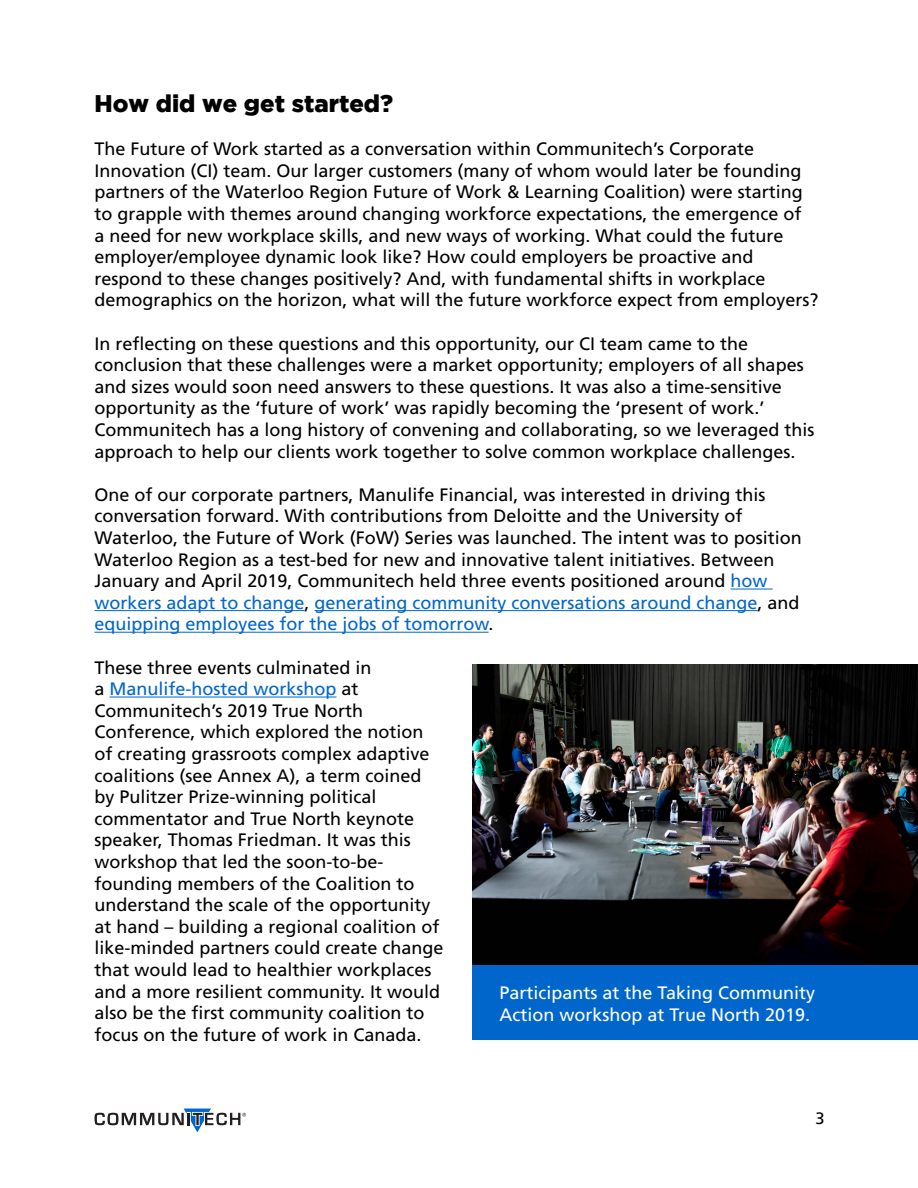
<style>
.page{position:relative;width:918px;height:1188px;background:#fff}
.page>*{position:absolute;margin:0;border:0;box-sizing:border-box;transform-origin:0 0}
.t1{font:900 24px "Gotham";color:#000}
.t2{font:18px/21.6px "Frutiger LT Std";color:#000}
.t3{font:18px/21.6px "Frutiger LT Std";color:#fff}
.t4{font:16.5px "Frutiger LT Std";color:#000}
.s1{color:#06c}
</style>
<div class="page">
<svg style="left:95px;top:1109px;width:151px;height:23px"></svg>
<hr style="left:731px;top:589px;width:42px;height:1px;background:#06c">
<hr style="left:94px;top:610px;width:211px;height:1px;background:#06c">
<hr style="left:315px;top:610px;width:443px;height:1px;background:#06c">
<hr style="left:94px;top:632px;width:395px;height:1px;background:#06c">
<hr style="left:110px;top:697px;width:227px;height:1px;background:#06c">
<div style="left:472px;top:664px;width:446px;height:376px;background:#06c"></div>
<img style="left:472px;top:664px;width:446px;height:300px">
<h1 class="t1" style="left:94px;top:90px;width:300px">How did we get started?</h1>
<p class="t2" style="left:94px;top:138px;width:726px">The Future of Work started as a conversation within Communitech’s Corporate Innovation (CI) team. Our larger customers (many of whom would later be founding partners of the Waterloo Region Future of Work &amp; Learning Coalition) were starting to grapple with themes around changing workforce expectations, the emergence of<br>a need for new workplace skills, and new ways of working. What could the future employer/employee dynamic look like? How could employers be proactive and respond to these changes positively? And, with fundamental shifts in workplace demographics on the horizon, what will the future workforce expect from employers?</p>
<p class="t2" style="left:94px;top:333px;width:722px">In reflecting on these questions and this opportunity, our CI team came to the conclusion that these challenges were a market opportunity; employers of all shapes and sizes would soon need answers to these questions. It was also a time-sensitive opportunity as the ‘future of work’ was rapidly becoming the ‘present of work.’ Communitech has a long history of convening and collaborating, so we leveraged this approach to help our clients work together to solve common workplace challenges.</p>
<p class="t2" style="left:94px;top:484px;width:709px">One of our corporate partners, Manulife Financial, was interested in driving this conversation forward. With contributions from Deloitte and the University of Waterloo, the Future of Work (FoW) Series was launched. The intent was to position Waterloo Region as a test-bed for new and innovative talent initiatives. Between January and April 2019, Communitech held three events positioned around <span class="s1">how workers adapt to change</span>, <span class="s1">generating community conversations around change</span>, and <span class="s1">equipping employees for the jobs of tomorrow</span>.</p>
<p class="t2" style="left:94px;top:657px;width:351px">These three events culminated in<br>a <span class="s1">Manulife-hosted workshop</span> at Communitech’s 2019 True North Conference, which explored the notion of creating grassroots complex adaptive coalitions (see Annex A), a term coined by Pulitzer Prize-winning political commentator and True North keynote speaker, Thomas Friedman. It was this workshop that led the soon-to-be&shy;founding members of the Coalition to understand the scale of the opportunity at hand – building a regional coalition of like-minded partners could create change that would lead to healthier workplaces and a more resilient community. It would also be the first community coalition to focus on the future of work in Canada.</p>
<p class="t3" style="left:500px;top:982px;width:317px">Participants at the Taking Community<br>Action workshop at True North 2019.</p>
<p class="t4" style="left:816px;top:1108px;width:11px">3</p>
</div>
